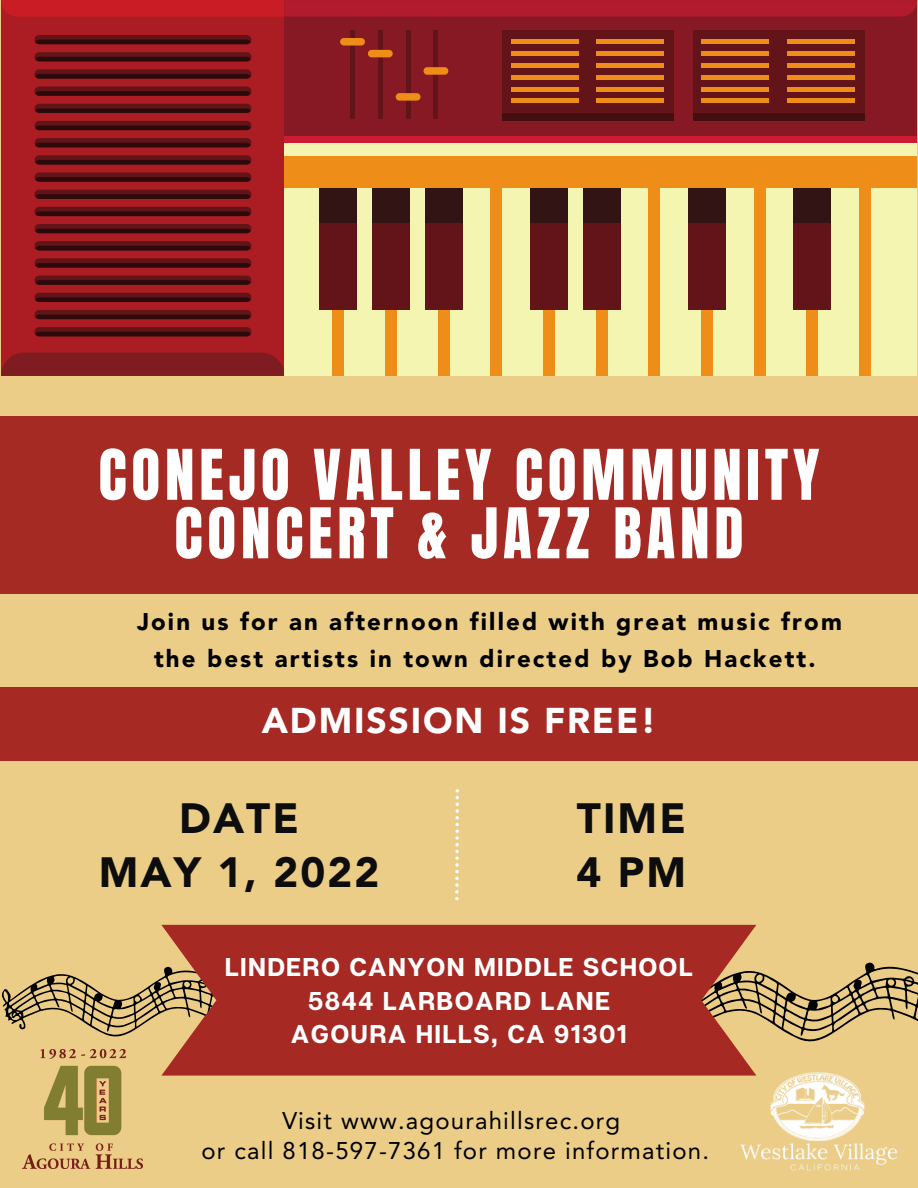
<style>
.page{position:relative;width:918px;height:1188px;background:#ebcd87}
.page>*{position:absolute;margin:0;border:0;box-sizing:border-box;transform-origin:0 0}
.t1{font:59.4px/58.5px "Anton";letter-spacing:.08em;color:#fff;text-align:center}
.t2{font:900 42px "Avenir LT Std";letter-spacing:.05em;color:#0d0d0d}
.t3{font:900 35.55px "Avenir LT Std";letter-spacing:.05em;color:#fff}
.t4{font:700 25.65px "Articulat CF";letter-spacing:.05em;color:#fff}
.t5{font:900 24px/37.2px "Avenir LT Std";letter-spacing:.09em;color:#000;text-align:center}
.t6{font:24px "Avenir LT Std";letter-spacing:.05em;color:#000}
</style>
<div class="page">
<div style="left:1px;top:0;width:283px;height:376px;background:#ac1d23"></div>
<div style="left:1px;top:353px;width:283px;height:23px;background:#7f1c21"></div>
<div style="left:284px;top:0;width:633px;height:188px;background:#871924"></div>
<div style="left:284px;top:142px;width:633px;height:46px;background:#ee8e18"></div>
<div style="left:284px;top:142px;width:633px;height:13px;background:#f4f5b0"></div>
<div style="left:284px;top:136px;width:633px;height:6px;background:#cb1c33"></div>
<div style="left:284px;top:188px;width:633px;height:188px;background:#f4f5b0"></div>
<div style="left:350px;top:31px;width:5px;height:88px;background:#621418"></div>
<div style="left:340px;top:38px;width:25px;height:8px;background:#ee8e18;border-radius:4px"></div>
<div style="left:378px;top:31px;width:5px;height:88px;background:#621418"></div>
<div style="left:368px;top:50px;width:25px;height:7px;background:#ee8e18;border-radius:4px"></div>
<div style="left:406px;top:31px;width:5px;height:88px;background:#621418"></div>
<div style="left:396px;top:93px;width:25px;height:8px;background:#ee8e18;border-radius:4px"></div>
<div style="left:433px;top:31px;width:5px;height:88px;background:#621418"></div>
<div style="left:423px;top:67px;width:25px;height:8px;background:#ee8e18;border-radius:4px"></div>
<div style="left:333px;top:188px;width:11px;height:188px;background:#ee8e18"></div>
<div style="left:385px;top:188px;width:12px;height:188px;background:#ee8e18"></div>
<div style="left:438px;top:188px;width:11px;height:188px;background:#ee8e18"></div>
<div style="left:491px;top:188px;width:11px;height:188px;background:#ee8e18"></div>
<div style="left:543px;top:188px;width:12px;height:188px;background:#ee8e18"></div>
<div style="left:596px;top:188px;width:11px;height:188px;background:#ee8e18"></div>
<div style="left:649px;top:188px;width:11px;height:188px;background:#ee8e18"></div>
<div style="left:701px;top:188px;width:12px;height:188px;background:#ee8e18"></div>
<div style="left:754px;top:188px;width:11px;height:188px;background:#ee8e18"></div>
<div style="left:807px;top:188px;width:11px;height:188px;background:#ee8e18"></div>
<div style="left:859px;top:188px;width:12px;height:188px;background:#ee8e18"></div>
<div style="left:320px;top:188px;width:37px;height:122px;background:#621418"></div>
<div style="left:372px;top:188px;width:38px;height:122px;background:#621418"></div>
<div style="left:425px;top:188px;width:38px;height:122px;background:#621418"></div>
<div style="left:530px;top:188px;width:38px;height:122px;background:#621418"></div>
<div style="left:583px;top:188px;width:38px;height:122px;background:#621418"></div>
<div style="left:688px;top:188px;width:38px;height:122px;background:#621418"></div>
<div style="left:793px;top:188px;width:38px;height:122px;background:#621418"></div>
<div style="left:320px;top:188px;width:37px;height:34px;background:#331415"></div>
<div style="left:372px;top:188px;width:38px;height:34px;background:#331415"></div>
<div style="left:425px;top:188px;width:38px;height:34px;background:#331415"></div>
<div style="left:530px;top:188px;width:38px;height:34px;background:#331415"></div>
<div style="left:583px;top:188px;width:38px;height:34px;background:#331415"></div>
<div style="left:688px;top:188px;width:38px;height:34px;background:#331415"></div>
<div style="left:793px;top:188px;width:38px;height:34px;background:#331415"></div>
<svg style="left:1px;top:0;width:916px;height:17px;background:#b71b29"></svg>
<div style="left:502px;top:31px;width:172px;height:90px;background:#621418"></div>
<div style="left:502px;top:113px;width:172px;height:8px;background:#450f12"></div>
<div style="left:511px;top:39px;width:67px;height:5px;background:#ee8e18"></div>
<div style="left:511px;top:51px;width:67px;height:5px;background:#ee8e18"></div>
<div style="left:511px;top:63px;width:67px;height:5px;background:#ee8e18"></div>
<div style="left:511px;top:75px;width:67px;height:5px;background:#ee8e18"></div>
<div style="left:511px;top:87px;width:67px;height:5px;background:#ee8e18"></div>
<hr style="left:511px;top:99px;width:67px;height:4px;background:#ee8e18">
<div style="left:596px;top:39px;width:67px;height:5px;background:#ee8e18"></div>
<div style="left:596px;top:51px;width:67px;height:5px;background:#ee8e18"></div>
<div style="left:596px;top:63px;width:67px;height:5px;background:#ee8e18"></div>
<div style="left:596px;top:75px;width:67px;height:5px;background:#ee8e18"></div>
<div style="left:596px;top:87px;width:67px;height:5px;background:#ee8e18"></div>
<hr style="left:596px;top:99px;width:67px;height:4px;background:#ee8e18">
<div style="left:693px;top:31px;width:172px;height:90px;background:#621418"></div>
<div style="left:693px;top:113px;width:172px;height:8px;background:#450f12"></div>
<div style="left:702px;top:39px;width:67px;height:5px;background:#ee8e18"></div>
<div style="left:702px;top:51px;width:67px;height:5px;background:#ee8e18"></div>
<div style="left:702px;top:63px;width:67px;height:5px;background:#ee8e18"></div>
<div style="left:702px;top:75px;width:67px;height:5px;background:#ee8e18"></div>
<div style="left:702px;top:87px;width:67px;height:5px;background:#ee8e18"></div>
<hr style="left:702px;top:99px;width:67px;height:4px;background:#ee8e18">
<div style="left:787px;top:39px;width:67px;height:5px;background:#ee8e18"></div>
<div style="left:787px;top:51px;width:67px;height:5px;background:#ee8e18"></div>
<div style="left:787px;top:63px;width:67px;height:5px;background:#ee8e18"></div>
<div style="left:787px;top:75px;width:67px;height:5px;background:#ee8e18"></div>
<div style="left:787px;top:87px;width:67px;height:5px;background:#ee8e18"></div>
<hr style="left:787px;top:99px;width:67px;height:4px;background:#ee8e18">
<svg style="left:34px;top:327px;width:217px;height:9px"></svg>
<svg style="left:35px;top:332px;width:216px;height:4px"></svg>
<svg style="left:34px;top:310px;width:217px;height:9px"></svg>
<svg style="left:35px;top:315px;width:216px;height:4px"></svg>
<div style="left:34px;top:293px;width:217px;height:9px;background:#621418;border-radius:5px"></div>
<svg style="left:35px;top:297px;width:216px;height:5px"></svg>
<div style="left:34px;top:276px;width:217px;height:9px;background:#621418;border-radius:5px"></div>
<svg style="left:35px;top:280px;width:216px;height:5px"></svg>
<div style="left:34px;top:258px;width:217px;height:10px;background:#621418;border-radius:5px"></div>
<svg style="left:35px;top:263px;width:216px;height:5px"></svg>
<div style="left:34px;top:241px;width:217px;height:9px;background:#621418;border-radius:5px"></div>
<svg style="left:35px;top:246px;width:216px;height:4px"></svg>
<svg style="left:34px;top:224px;width:217px;height:9px"></svg>
<svg style="left:35px;top:229px;width:216px;height:4px"></svg>
<div style="left:34px;top:207px;width:217px;height:9px;background:#621418;border-radius:5px"></div>
<svg style="left:35px;top:211px;width:216px;height:5px"></svg>
<div style="left:34px;top:190px;width:217px;height:9px;background:#621418;border-radius:5px"></div>
<svg style="left:35px;top:194px;width:216px;height:5px"></svg>
<div style="left:34px;top:172px;width:217px;height:10px;background:#621418;border-radius:5px"></div>
<svg style="left:35px;top:177px;width:216px;height:5px"></svg>
<div style="left:34px;top:155px;width:217px;height:10px;background:#621418;border-radius:5px"></div>
<svg style="left:35px;top:160px;width:216px;height:5px"></svg>
<svg style="left:34px;top:138px;width:217px;height:9px"></svg>
<svg style="left:35px;top:143px;width:216px;height:4px"></svg>
<svg style="left:34px;top:121px;width:217px;height:9px"></svg>
<svg style="left:35px;top:126px;width:216px;height:4px"></svg>
<div style="left:34px;top:104px;width:217px;height:9px;background:#621418;border-radius:5px"></div>
<svg style="left:35px;top:108px;width:216px;height:5px"></svg>
<div style="left:34px;top:87px;width:217px;height:9px;background:#621418;border-radius:5px"></div>
<svg style="left:35px;top:91px;width:216px;height:5px"></svg>
<div style="left:34px;top:69px;width:217px;height:10px;background:#621418;border-radius:5px"></div>
<svg style="left:35px;top:74px;width:216px;height:5px"></svg>
<div style="left:34px;top:52px;width:217px;height:9px;background:#621418;border-radius:5px"></div>
<svg style="left:35px;top:57px;width:216px;height:5px"></svg>
<svg style="left:34px;top:35px;width:217px;height:9px"></svg>
<svg style="left:35px;top:40px;width:216px;height:5px"></svg>
<div style="left:0;top:416px;width:918px;height:178px;background:#a62a24"></div>
<div style="left:0;top:688px;width:918px;height:73px;background:#a62923"></div>
<svg style="left:455px;top:789px;width:4px;height:111px"></svg>
<svg style="left:1px;top:924px;width:238px;height:113px"></svg>
<svg style="left:669px;top:924px;width:249px;height:118px"></svg>
<svg style="left:161px;top:925px;width:595px;height:151px;background:#a8352a"></svg>
<img style="left:727px;top:1072px;width:171px;height:99px">
<img style="left:23px;top:1049px;width:120px;height:119px">
<p class="t1" style="left:98px;top:447px;width:723px">CONEJO VALLEY COMMUNITY<br>CONCERT &amp; JAZZ BAND</p>
<p class="t5" style="left:137px;top:605px;width:706px">Join us for an afternoon filled with great music from the best artists in town directed by Bob Hackett.</p>
<p class="t3" style="left:262px;top:706px;width:396px">ADMISSION IS FREE!</p>
<p class="t2" style="left:179px;top:801px;width:121px">DATE</p>
<p class="t2" style="left:99px;top:855px;width:282px">MAY 1, 2022</p>
<p class="t2" style="left:577px;top:801px;width:110px">TIME</p>
<p class="t2" style="left:577px;top:855px;width:111px">4 PM</p>
<p class="t4" style="left:225px;top:951px;width:470px">LINDERO CANYON MIDDLE SCHOOL</p>
<p class="t4" style="left:308px;top:985px;width:304px">5844 LARBOARD LANE</p>
<p class="t4" style="left:291px;top:1018px;width:338px">AGOURA HILLS, CA 91301</p>
<p class="t6" style="left:282px;top:1111px;width:339px">Visit www.agourahillsrec.org</p>
<p class="t6" style="left:201px;top:1141px;width:509px">or call 818-597-7361 for more information.</p>
</div>
